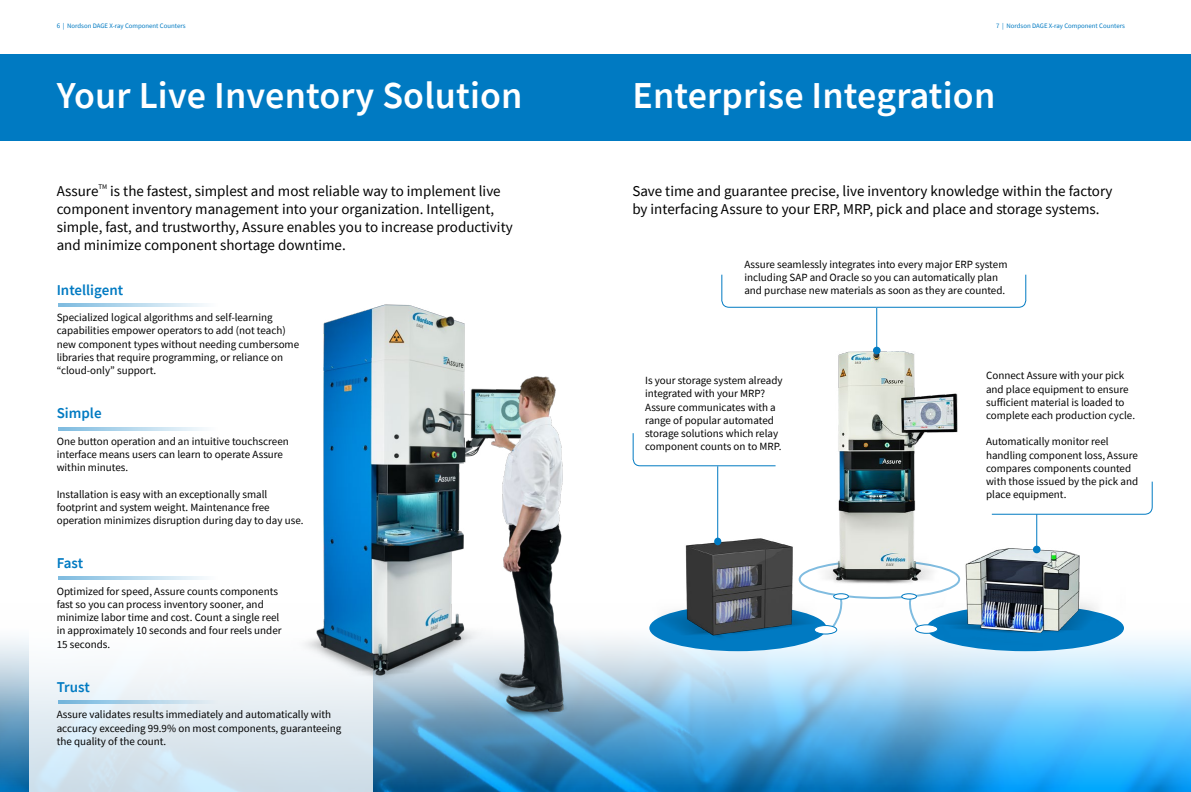
<style>
.page{position:relative;width:1191px;height:792px;background:#fff}
.page>*{position:absolute;margin:0;border:0;box-sizing:border-box;transform-origin:0 0}
.t1{font:600 38px "Source Sans Pro";letter-spacing:.005em;color:#fff}
.t2{font:15px/18px "Source Sans Pro";color:#000}
.t3{font:600 15px "Source Sans Pro";color:#007ac2}
.t4{font:11px/13.2px "Source Sans Pro";color:#000}
.t5{font:7px "Source Sans Pro";color:#000}
.t6{font:6.8px "Source Sans Pro";color:#007ac2}
.s1{font-size:7px}
</style>
<div class="page">
<img style="left:0;top:713px;width:1191px;height:79px">
<svg style="left:0;top:638px;width:1191px;height:75px;background:#b0d9f2"></svg>
<svg style="left:29px;top:303px;width:344px;height:489px"></svg>
<div style="left:0;top:54px;width:1191px;height:87px;background:#007ac2"></div>
<img style="left:290px;top:303px;width:294px;height:423px">
<hr style="left:58px;top:428px;width:205px;height:3px;background:#007ac2">
<hr style="left:58px;top:576px;width:205px;height:3px;background:#007ac2">
<svg style="left:58px;top:700px;width:205px;height:4px"></svg>
<hr style="left:58px;top:304px;width:205px;height:3px;background:#007ac2">
<img style="left:624px;top:331px;width:501px;height:331px">
<div style="left:714px;top:538px;width:7px;height:7px;background:#007ac2;border-radius:50%"></div>
<svg style="left:721px;top:274px;width:305px;height:34px"></svg>
<svg style="left:632px;top:432px;width:144px;height:35px"></svg>
<hr style="left:717px;top:466px;width:1px;height:76px;background:#007ac2">
<hr style="left:876px;top:308px;width:1px;height:41px;background:#007ac2">
<div style="left:873px;top:347px;width:7px;height:7px;background:#007ac2;border-radius:50%"></div>
<div style="left:1033px;top:546px;width:7px;height:7px;background:#007ac2;border-radius:50%"></div>
<svg style="left:990px;top:481px;width:163px;height:34px"></svg>
<hr style="left:1036px;top:514px;width:1px;height:37px;background:#007ac2">
<svg style="left:830px;top:596px;width:14px;height:32px"></svg>
<svg style="left:907px;top:596px;width:14px;height:32px"></svg>
<div style="left:814px;top:626px;width:22px;height:8px;background:#fff;border-radius:50%"></div>
<div style="left:814px;top:625px;width:23px;height:10px;border:1px solid #007ac2;border-radius:50%"></div>
<div style="left:915px;top:625px;width:22px;height:8px;background:#fff;border-radius:50%"></div>
<div style="left:915px;top:624px;width:23px;height:10px;border:1px solid #007ac2;border-radius:50%"></div>
<div style="left:833px;top:594px;width:15px;height:5px;background:#fff;border-radius:50%"></div>
<div style="left:833px;top:593px;width:16px;height:7px;border:1px solid #007ac2;border-radius:50%"></div>
<div style="left:901px;top:594px;width:15px;height:5px;background:#fff;border-radius:50%"></div>
<div style="left:901px;top:593px;width:16px;height:7px;border:1px solid #007ac2;border-radius:50%"></div>
<p class="t6" style="left:57px;top:21px;width:130px"><span class="s1">6</span> | Nordson DAGE X-ray Component Counters</p>
<p class="t6" style="left:996px;top:21px;width:130px">7 | Nordson DAGE X-ray Component Counters</p>
<h1 class="t1" style="left:57px;top:70px;width:467px">Your Live Inventory Solution</h1>
<h1 class="t1" style="left:632px;top:70px;width:364px">Enterprise Integration</h1>
<h2 class="t2" style="left:57px;top:181px;width:43px">Assure</h2>
<p class="t5" style="left:98px;top:182px;width:10px">TM</p>
<p class="t2" style="left:57px;top:181px;width:457px;text-indent:54px">is the fastest, simplest and most reliable way to implement live component inventory management into your organization. Intelligent, simple, fast, and trustworthy, Assure enables you to increase productivity and minimize component shortage downtime.</p>
<h2 class="t3" style="left:57px;top:280px;width:68px">Intelligent</h2>
<p class="t4" style="left:57px;top:311px;width:244px">Specialized logical algorithms and self-learning capabilities empower operators to add (not teach) new component types without needing cumbersome libraries that require programming, or reliance on “cloud-only” support.</p>
<h2 class="t3" style="left:57px;top:404px;width:46px">Simple</h2>
<p class="t4" style="left:57px;top:434px;width:234px">One button operation and an intuitive touchscreen interface means users can learn to operate Assure within minutes.</p>
<p class="t4" style="left:57px;top:487px;width:248px">Installation is easy with an exceptionally small footprint and system weight. Maintenance free operation minimizes disruption during day to day use.</p>
<h2 class="t3" style="left:57px;top:554px;width:28px">Fast</h2>
<p class="t4" style="left:57px;top:584px;width:226px">Optimized for speed, Assure counts components fast so you can process inventory sooner, and minimize labor time and cost. Count a single reel in approximately 10 seconds and four reels under 15 seconds.</p>
<h2 class="t3" style="left:57px;top:677px;width:35px">Trust</h2>
<p class="t4" style="left:57px;top:708px;width:286px">Assure validates results immediately and automatically with accuracy exceeding 99.9% on most components, guaranteeing the quality of the count.</p>
<h2 class="t2" style="left:632px;top:181px;width:482px">Save time and guarantee precise, live inventory knowledge within the factory by interfacing Assure to your ERP, MRP, pick and place and storage systems.</h2>
<p class="t4" style="left:744px;top:257px;width:264px">Assure seamlessly integrates into every major ERP system including SAP and Oracle so you can automatically plan and purchase new materials as soon as they are counted.</p>
<p class="t4" style="left:645px;top:374px;width:139px">Is your storage system already integrated with your MRP?<br>Assure communicates with a range of popular automated storage solutions which relay component counts on to MRP.</p>
<p class="t4" style="left:986px;top:369px;width:150px">Connect Assure with your pick and place equipment to ensure sufficient material is loaded to complete each production cycle.</p>
<p class="t4" style="left:986px;top:435px;width:153px">Automatically monitor reel handling component loss, Assure compares components counted with those issued by the pick and place equipment.</p>
</div>
